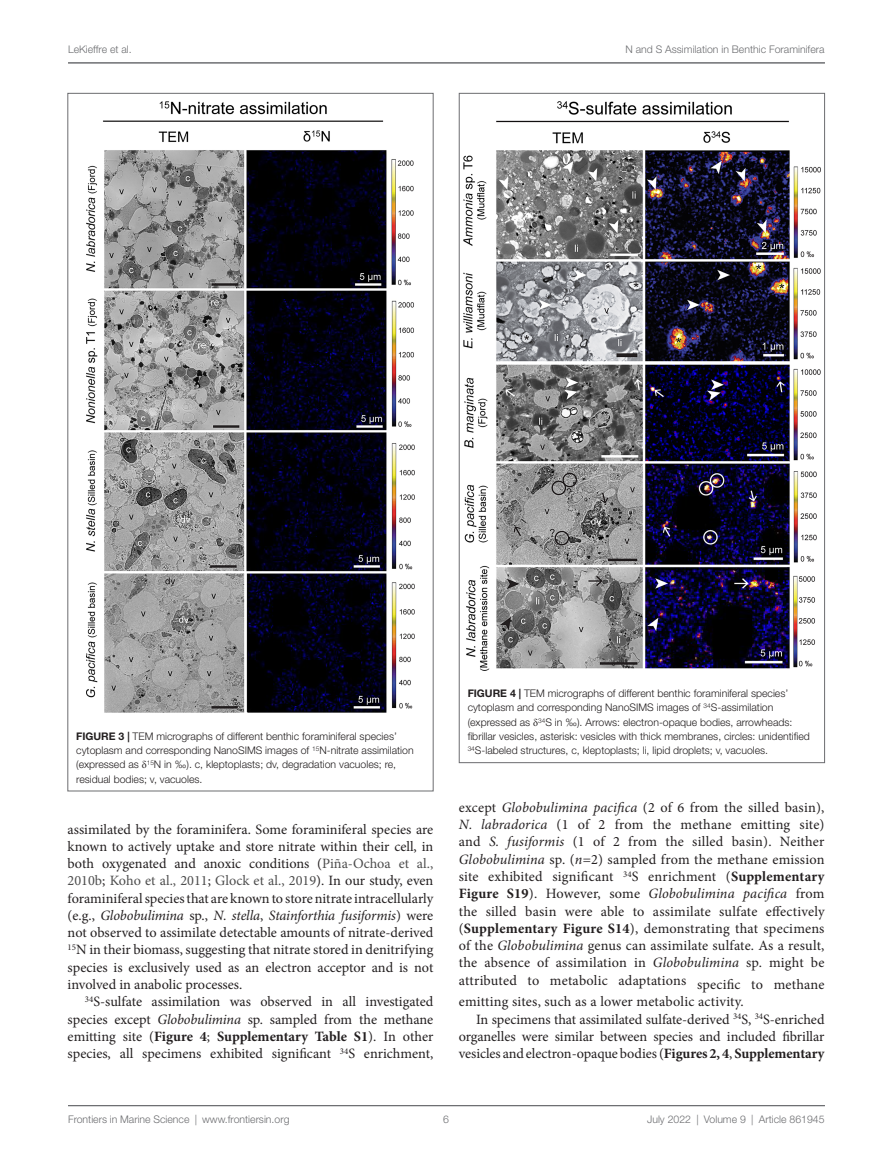
<style>
.page{position:relative;width:893px;height:1170px;background:#fff}
.page>*{position:absolute;margin:0;border:0;box-sizing:border-box;transform-origin:0 0}
.ParaIndent{font:14.25px/17.2px "Minion Pro";color:#231f20;text-align:justify}
.FigCaption{font:300 10.5px/14.2px "Helvetica Neue LT Std";color:#231f20}
.t1{font:300 10.5px "Helvetica Neue LT Std";color:#6c6d70}
.s1{font-weight:700}
.s2{font-family:"Times New Roman";font-weight:400}
.s3{color:#4d4d4d}
.s4{font-style:italic}
</style>
<div class="page">
<hr style="left:68px;top:63px;width:757px;height:1px;background:#6c6d70">
<hr style="left:68px;top:1105px;width:757px;height:1px;background:#6c6d70">
<img style="left:87px;top:102px;width:327px;height:610px">
<img style="left:463px;top:102px;width:357px;height:568px">
<p class="t1" style="left:68px;top:43px;width:65px">LeKieffre et al.</p>
<p class="t1" style="left:625px;top:43px;width:201px">N and S Assimilation in Benthic Foraminifera</p>
<p class="FigCaption" style="left:76px;top:728px;width:339px"><span class="s1">FIGURE 3 |</span> TEM micrographs of different benthic foraminiferal species’ cytoplasm and corresponding NanoSIMS images of <sup>15</sup>N-nitrate assimilation (expressed as <span class="s2">δ</span><sup>15</sup>N in ‰). c, kleptoplasts; dv, degradation vacuoles; re, residual bodies; v, vacuoles.</p>
<p class="ParaIndent" style="left:68px;top:820px;width:367px">assimilated by the foraminifera. Some foraminiferal species are known to actively uptake and store nitrate within their cell, in both oxygenated and anoxic conditions (<span class="s3">Piña-Ochoa et al., 2010b</span>; <span class="s3">Koho et al., 2011</span>; <span class="s3">Glock et al., 2019</span>). In our study, even foraminiferal species that are known to store nitrate intracellularly (e.g., <span class="s4">Globobulimina</span> sp., <span class="s4">N. stella</span>, <span class="s4">Stainforthia fusiformis</span>) were not observed to assimilate detectable amounts of nitrate-derived <sup>15</sup>N in their biomass, suggesting that nitrate stored in denitrifying species is exclusively used as an electron acceptor and is not involved in anabolic processes.</p>
<p class="ParaIndent" style="left:68px;top:993px;width:367px;text-indent:17px"><sup>34</sup>S-sulfate assimilation was observed in all investigated species except <span class="s4">Globobulimina</span> sp. sampled from the methane emitting site (<span class="s1">Figure 4</span>; <span class="s1">Supplementary Table S1</span>). In other species, all specimens exhibited significant <sup>34</sup>S enrichment,</p>
<p class="FigCaption" style="left:468px;top:686px;width:344px"><span class="s1">FIGURE 4 |</span> TEM micrographs of different benthic foraminiferal species’ cytoplasm and corresponding NanoSIMS images of <sup>34</sup>S-assimilation (expressed as <span class="s2">δ</span><sup>34</sup>S in ‰). Arrows: electron-opaque bodies, arrowheads: fibrillar vesicles, asterisk: vesicles with thick membranes, circles: unidentified <sup>34</sup>S-labeled structures, c, kleptoplasts; li, lipid droplets; v, vacuoles.</p>
<p class="ParaIndent" style="left:459px;top:798px;width:367px">except <span class="s4">Globobulimina pacifica</span> (2 of 6 from the silled basin), <span class="s4">N. labradorica</span> (1 of 2 from the methane emitting site) and <span class="s4">S. fusiformis</span> (1 of 2 from the silled basin). Neither <span class="s4">Globobulimina</span> sp. (<span class="s4">n</span>=2) sampled from the methane emission site exhibited significant <sup>34</sup>S enrichment (<span class="s1">Supplementary Figure S19</span>). However, some <span class="s4">Globobulimina pacifica</span> from the silled basin were able to assimilate sulfate effectively (<span class="s1">Supplementary Figure S14</span>), demonstrating that specimens of the <span class="s4">Globobulimina</span> genus can assimilate sulfate. As a result, the absence of assimilation in <span class="s4">Globobulimina</span> sp. might be attributed to metabolic adaptations specific to methane</p>
<p class="ParaIndent" style="left:459px;top:993px;width:286px">emitting sites, such as a lower metabolic activity.</p>
<p class="ParaIndent" style="left:459px;top:1010px;width:367px;text-indent:17px">In specimens that assimilated sulfate-derived <sup>34</sup>S, <sup>34</sup>S-enriched organelles were similar between species and included fibrillar vesicles and electron-opaque bodies (<span class="s1">Figures 2, 4</span>, <span class="s1">Supplementary</span></p>
<p class="t1" style="left:68px;top:1112px;width:223px">Frontiers in Marine Science | www.frontiersin.org</p>
<p class="t1" style="left:443px;top:1112px;width:7px">6</p>
<p class="t1" style="left:647px;top:1112px;width:179px">July 2022 | Volume 9 | Article 861945</p>
</div>
